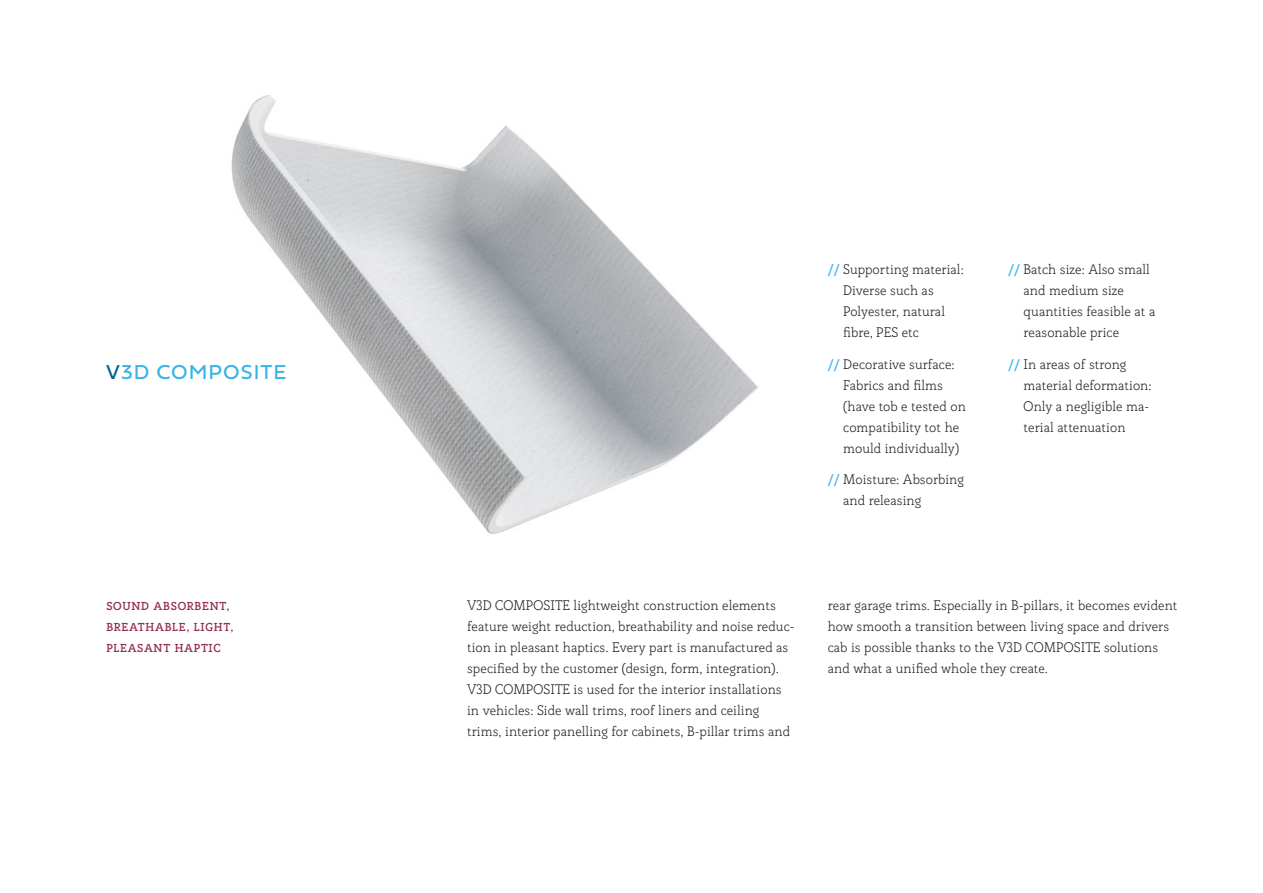
<style>
.page{position:relative;width:1263px;height:893px;background:#fff}
.page>*{position:absolute;margin:0;border:0;box-sizing:border-box;transform-origin:0 0}
.t1{font:21px "Fieldwork Hum";letter-spacing:.05em;color:#39b4e7}
.t2{font:300 13.5px/21px "Rogliano";color:#231f20}
.t3{font:700 11.25px/21px "Rogliano";letter-spacing:.06em;color:#942c57}
.s1{color:#016091}
.s2{font-weight:700;color:#39b4e7}
</style>
<div class="page">
<img style="left:231px;top:95px;width:528px;height:439px">
<p class="t1" style="left:106px;top:356px;width:182px"><span class="s1">V</span>3D COMPOSITE</p>
<p class="t3" style="left:106px;top:596px;width:129px">SOUND ABSORBENT,<br>BREATHABLE, LIGHT,<br>PLEASANT HAPTIC</p>
<p class="t2" style="left:843px;top:259px;width:122px;text-indent:-15px"><span class="s2">//</span> Supporting material:<br>Diverse such as<br>Polyester, natural fibre, PES etc</p>
<p class="t2" style="left:843px;top:353px;width:124px;text-indent:-15px"><span class="s2">//</span> Decorative surface:<br>Fabrics and films (have tob e tested on compatibility tot he mould individually)</p>
<p class="t2" style="left:843px;top:469px;width:122px;text-indent:-15px"><span class="s2">//</span> Moisture: Absorbing and releasing</p>
<p class="t2" style="left:1023px;top:259px;width:133px;text-indent:-15px"><span class="s2">//</span> Batch size: Also small and medium size quantities feasible at a reasonable price</p>
<p class="t2" style="left:1023px;top:353px;width:129px;text-indent:-15px"><span class="s2">//</span> In areas of strong material deformation:<br>Only a negligible ma&shy;terial attenuation</p>
<p class="t2" style="left:467px;top:595px;width:329px">V3D COMPOSITE lightweight construction elements feature weight reduction, breathability and noise reduc&shy;tion in pleasant haptics. Every part is manufactured as specified by the customer (design, form, integration).<br>V3D COMPOSITE is used for the interior installations in vehicles: Side wall trims, roof liners and ceiling trims, interior panelling for cabinets, B-pillar trims and</p>
<p class="t2" style="left:828px;top:595px;width:351px">rear garage trims. Especially in B-pillars, it becomes evident how smooth a transition between living space and drivers cab is possible thanks to the V3D COMPOSITE solutions and what a unified whole they create.</p>
</div>
